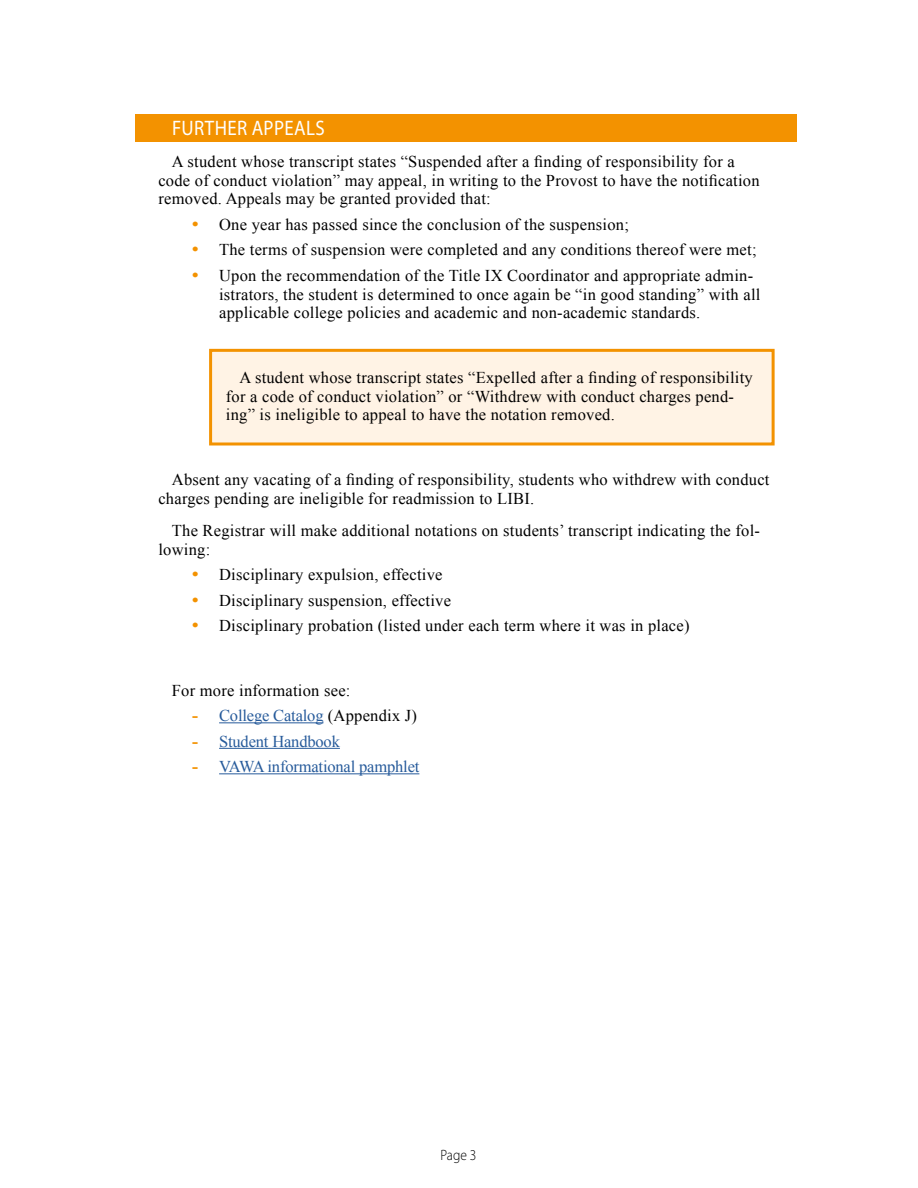
<style>
.page{position:relative;width:918px;height:1188px;background:#fff}
.page>*{position:absolute;margin:0;border:0;box-sizing:border-box;transform-origin:0 0}
.t1{font:21px "Myriad Pro";letter-spacing:.02em;color:#fff;scale:.9 1}
.t2{font:16.5px/18.8px "Times New Roman";letter-spacing:.015em;color:#000}
.t3{font:16.5px "Times New Roman";letter-spacing:-.01em;color:#275b9b}
.t4{font:300 15px "Myriad Pro";color:#000;scale:.9 1}
.s1{font-weight:700;font-size:18px;color:#f39200}
.s2{color:#000}
</style>
<div class="page">
<div style="left:209px;top:349px;width:566px;height:97px;background:#fff3e5;border:3px solid #f39200"></div>
<div style="left:135px;top:115px;width:661px;height:27px;background:#f39200"></div>
<hr style="left:219px;top:722px;width:104px;height:1px;background:#275b9b">
<hr style="left:219px;top:748px;width:121px;height:1px;background:#275b9b">
<hr style="left:219px;top:773px;width:200px;height:1px;background:#275b9b">
<p class="t1" style="left:172px;top:115px;width:171px">FURTHER APPEALS</p>
<p class="t2" style="left:158px;top:152px;width:603px;text-indent:13px">A student whose transcript states “Suspended after a finding of responsibility for a code of conduct violation” may appeal, in writing to the Provost to have the notification removed. Appeals may be granted provided that:</p>
<p class="t2" style="left:192px;top:215px;width:438px"><span class="s1">•</span> One year has passed since the conclusion of the suspension;</p>
<p class="t2" style="left:192px;top:240px;width:566px"><span class="s1">•</span> The terms of suspension were completed and any conditions thereof were met;</p>
<p class="t2" style="left:219px;top:266px;width:543px;text-indent:-27px"><span class="s1">•</span> Upon the recommendation of the Title IX Coordinator and appropriate admin&shy;istrators, the student is determined to once again be “in good standing” with all applicable college policies and academic and non-academic standards.</p>
<p class="t2" style="left:226px;top:368px;width:529px;text-indent:13px">A student whose transcript states “Expelled after a finding of responsibility for a code of conduct violation” or “Withdrew with conduct charges pend&shy;ing” is ineligible to appeal to have the notation removed.</p>
<p class="t2" style="left:158px;top:470px;width:613px;text-indent:13px">Absent any vacating of a finding of responsibility, students who withdrew with conduct charges pending are ineligible for readmission to LIBI.</p>
<p class="t2" style="left:158px;top:521px;width:603px;text-indent:13px">The Registrar will make additional notations on students’ transcript indicating the fol&shy;lowing:</p>
<p class="t2" style="left:192px;top:565px;width:252px"><span class="s1">•</span> Disciplinary expulsion, effective</p>
<p class="t2" style="left:192px;top:590px;width:260px"><span class="s1">•</span> Disciplinary suspension, effective</p>
<p class="t2" style="left:192px;top:616px;width:499px"><span class="s1">•</span> Disciplinary probation (listed under each term where it was in place)</p>
<p class="t2" style="left:172px;top:680px;width:180px">For more information see:</p>
<p class="t3" style="left:192px;top:704px;width:227px"><span class="s1">-</span> College Catalog <span class="s2">(Appendix J)</span></p>
<p class="t3" style="left:192px;top:730px;width:149px"><span class="s1">-</span> Student Handbook</p>
<p class="t3" style="left:192px;top:755px;width:229px"><span class="s1">-</span> VAWA informational pamphlet</p>
<p class="t4" style="left:441px;top:1147px;width:41px">Page 3</p>
</div>
